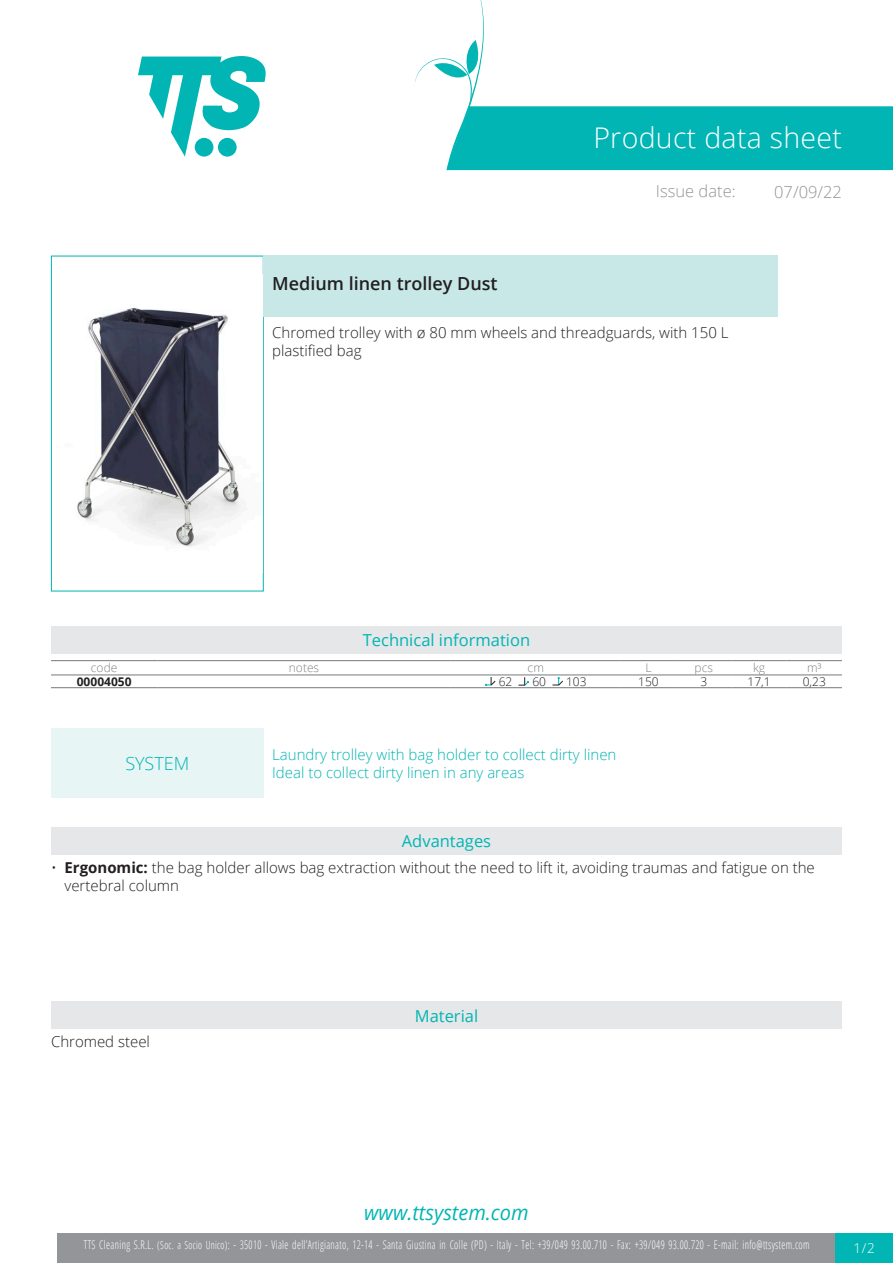
<style>
.page{position:relative;width:893px;height:1263px;background:#fff}
.page>*{position:absolute;margin:0;border:0;box-sizing:border-box;transform-origin:0 0}
.Titolo1{font:300 28.5px "Open Sans";letter-spacing:.01em;color:#fff}
.t1{font:italic 20.85px "Open Sans";color:#00b5b3;scale:.96 1}
.Nome{font:600 18px "Open Sans";color:#231f20}
.Titolo15{font:300 18px "Open Sans";color:#00b5b3}
.Titolo3{font:16.5px "Open Sans";color:#00b5b3}
.Titolo2{font:300 16.5px "Open Sans";color:#939598}
.Titolo8{font:16.5px "Open Sans";color:#00b5b3}
.Titolo16{font:16.5px "Open Sans";color:#00b5b3}
.Descrizione{font:300 15px/18px "Open Sans";color:#231f20}
.DefinizioneSistema{font:300 15px "Open Sans";color:#00b5b3}
.IdealePer{font:300 15px "Open Sans";color:#00b5b3}
.Materiale{font:300 15px "Open Sans";color:#231f20}
.t2{font:300 13.5px "Open Sans";color:#fff}
.t3{font:300 12px "Open Sans Condensed";letter-spacing:.035em;color:#fff;scale:.85 1}
.TabTecnica_Intestazi{font:300 12px "Open Sans";color:#808285}
.TabTecnica_Corpo{font:300 12px "Open Sans";color:#231f20}
.TabTecnica_Codice{font:700 12px "Open Sans";color:#231f20}
.s1{font-weight:700}
.s2{font-size:11.25px}
</style>
<div class="page">
<svg style="left:138px;top:56px;width:128px;height:101px"></svg>
<div style="left:57px;top:1233px;width:779px;height:30px;background:#939598"></div>
<div style="left:836px;top:1233px;width:57px;height:30px;background:#00b5b3"></div>
<svg style="left:415px;top:0;width:478px;height:170px"></svg>
<div style="left:51px;top:256px;width:213px;height:335px;border:1px solid #00b5b3"></div>
<img style="left:52px;top:274px;width:211px;height:299px">
<div style="left:264px;top:256px;width:514px;height:61px;background:#c8e8e8"></div>
<div style="left:51px;top:626px;width:791px;height:28px;background:#e6e7e9"></div>
<hr style="left:51px;top:660px;width:106px;height:1px;background:#76787b">
<hr style="left:51px;top:675px;width:106px;height:1px;background:#76787b">
<hr style="left:157px;top:660px;width:294px;height:1px;background:#76787b">
<hr style="left:157px;top:675px;width:294px;height:1px;background:#76787b">
<hr style="left:451px;top:660px;width:170px;height:1px;background:#76787b">
<hr style="left:451px;top:675px;width:170px;height:1px;background:#76787b">
<hr style="left:621px;top:660px;width:55px;height:1px;background:#76787b">
<hr style="left:621px;top:675px;width:55px;height:1px;background:#76787b">
<hr style="left:676px;top:660px;width:55px;height:1px;background:#76787b">
<hr style="left:676px;top:675px;width:55px;height:1px;background:#76787b">
<hr style="left:731px;top:660px;width:56px;height:1px;background:#76787b">
<hr style="left:731px;top:675px;width:56px;height:1px;background:#76787b">
<hr style="left:787px;top:660px;width:55px;height:1px;background:#76787b">
<hr style="left:787px;top:675px;width:55px;height:1px;background:#76787b">
<hr style="left:51px;top:687px;width:106px;height:1px;background:#76787b">
<hr style="left:157px;top:687px;width:294px;height:1px;background:#76787b">
<hr style="left:451px;top:687px;width:170px;height:1px;background:#76787b">
<hr style="left:621px;top:687px;width:55px;height:1px;background:#76787b">
<hr style="left:676px;top:687px;width:55px;height:1px;background:#76787b">
<hr style="left:731px;top:687px;width:56px;height:1px;background:#76787b">
<hr style="left:787px;top:687px;width:55px;height:1px;background:#76787b">
<svg style="left:485px;top:677px;width:11px;height:9px"></svg>
<svg style="left:519px;top:677px;width:10px;height:9px"></svg>
<svg style="left:552px;top:677px;width:11px;height:8px"></svg>
<div style="left:51px;top:729px;width:213px;height:69px;background:#e8f5f5"></div>
<div style="left:51px;top:827px;width:791px;height:28px;background:#e6e7e9"></div>
<div style="left:51px;top:1001px;width:791px;height:28px;background:#e6e7e9"></div>
<p class="Titolo1" style="left:593px;top:118px;width:250px">Product data sheet</p>
<p class="Titolo2" style="left:656px;top:180px;width:81px">Issue date:</p>
<p class="Titolo2" style="left:774px;top:180px;width:69px">07/09/22</p>
<p class="Nome" style="left:272px;top:271px;width:227px">Medium linen trolley Dust</p>
<p class="Descrizione" style="left:272px;top:323px;width:458px">Chromed trolley with ø 80 mm wheels and threadguards, with 150 L plastified bag</p>
<p class="Titolo3" style="left:363px;top:629px;width:169px">Technical information</p>
<p class="TabTecnica_Intestazi" style="left:91px;top:659px;width:28px">code</p>
<p class="TabTecnica_Intestazi" style="left:289px;top:659px;width:32px">notes</p>
<p class="TabTecnica_Intestazi" style="left:528px;top:659px;width:18px">cm</p>
<p class="TabTecnica_Intestazi" style="left:645px;top:659px;width:8px">L</p>
<p class="TabTecnica_Intestazi" style="left:694px;top:659px;width:20px">pcs</p>
<p class="TabTecnica_Intestazi" style="left:753px;top:659px;width:14px">kg</p>
<p class="TabTecnica_Intestazi" style="left:807px;top:659px;width:16px">m³</p>
<p class="TabTecnica_Codice" style="left:77px;top:673px;width:56px">00004050</p>
<p class="TabTecnica_Corpo" style="left:499px;top:674px;width:15px">62</p>
<p class="TabTecnica_Corpo" style="left:532px;top:674px;width:15px">60</p>
<p class="TabTecnica_Corpo" style="left:566px;top:674px;width:22px">103</p>
<p class="TabTecnica_Corpo" style="left:638px;top:673px;width:22px">150</p>
<p class="TabTecnica_Corpo" style="left:700px;top:673px;width:8px">3</p>
<p class="TabTecnica_Corpo" style="left:747px;top:673px;width:25px">17,1</p>
<p class="TabTecnica_Corpo" style="left:803px;top:673px;width:25px">0,23</p>
<p class="Titolo15" style="left:125px;top:751px;width:66px">SYSTEM</p>
<p class="DefinizioneSistema" style="left:272px;top:744px;width:346px">Laundry trolley with bag holder to collect dirty linen</p>
<p class="IdealePer" style="left:272px;top:762px;width:254px">Ideal to collect dirty linen in any areas</p>
<p class="Titolo8" style="left:402px;top:830px;width:91px">Advantages</p>
<p class="Descrizione" style="left:65px;top:858px;width:752px;text-indent:-14px">• <span class="s1">Ergonomic:</span> the bag holder allows bag extraction without the need to lift it, avoiding traumas and fatigue on the vertebral column</p>
<p class="Materiale" style="left:51px;top:1032px;width:100px">Chromed steel</p>
<p class="Titolo16" style="left:415px;top:1004px;width:65px">Material</p>
<h2 class="t1" style="left:364px;top:1198px;width:173px">www.ttsystem.com</h2>
<p class="t3" style="left:84px;top:1236px;width:855px">TTS Cleaning S.R.L. <span class="s2">(Soc. a Socio Unico)</span>: - 35010 - Viale dell’Artigianato, 12-14 - Santa Giustina in Colle (PD) - Italy - Tel: +39/049 93.00.710 - Fax: +39/049 93.00.720 - E-mail: info@ttsystem.com</p>
<p class="t2" style="left:854px;top:1239px;width:23px">1/2</p>
</div>
